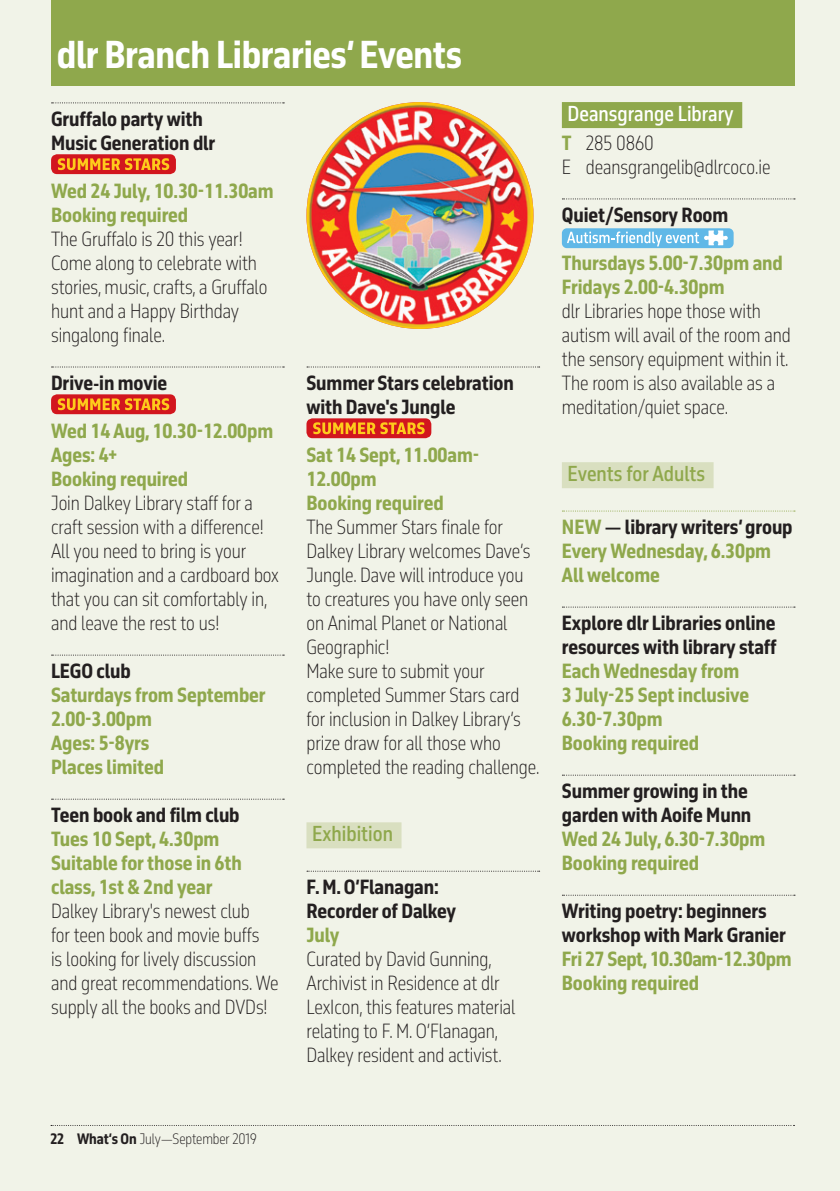
<style>
.page{position:relative;width:840px;height:1191px;background:#fff}
.page>*{position:absolute;margin:0;border:0;box-sizing:border-box;transform-origin:0 0}
.Section_Head{font:36px "November Cond Pro Hea";letter-spacing:-.01em;color:#fff}
.A_Head_BRANCHES_3{font:500 20px "November Cond Pro";color:#8fa84c}
.A_Head_BRANCHES_2{font:500 20px "November Cond Pro";color:#fff}
.text{font:300 expanded 19px/24px "November Cond Pro";letter-spacing:-.005em;color:#231f20}
.Bold_Text_BRANCHES{font:19px/24px "November Cond Pro Hea";letter-spacing:-.005em;color:#8fa84c}
.Bold_Text_rule_above{font:19px/24px "November Cond Pro Hea";letter-spacing:-.005em;color:#231f20}
.text-2{font:300 expanded 14px "November Cond Pro";letter-spacing:-.005em;color:#231f20}
.s1{font-family:"November Cond Pro Hea";font-weight:400;font-stretch:normal;color:#8fa84c}
.s2{color:#8fa84c}
.s3{font-family:"November Cond Pro Hea";font-weight:400;font-stretch:normal}
</style>
<div class="page">
<div style="left:0;top:0;width:839px;height:1191px;background:#f1f3e8"></div>
<svg style="left:51px;top:1125px;width:743px;height:1px"></svg>
<div style="left:51px;top:0;width:743px;height:85px;background:#8fa84c"></div>
<svg style="left:52px;top:102px;width:232px;height:1px"></svg>
<svg style="left:52px;top:366px;width:232px;height:1px"></svg>
<svg style="left:52px;top:654px;width:232px;height:1px"></svg>
<svg style="left:52px;top:798px;width:232px;height:1px"></svg>
<div style="left:51px;top:154px;width:125px;height:20px;background:#d2161e;border-radius:6px"></div>
<svg style="left:58px;top:158px;width:111px;height:12px"></svg>
<div style="left:51px;top:394px;width:125px;height:20px;background:#d2161e;border-radius:6px"></div>
<svg style="left:58px;top:398px;width:111px;height:12px"></svg>
<svg style="left:307px;top:366px;width:232px;height:1px"></svg>
<div style="left:306px;top:822px;width:95px;height:26px;background:#d9dfc0"></div>
<svg style="left:307px;top:870px;width:232px;height:1px"></svg>
<div style="left:306px;top:418px;width:125px;height:20px;background:#d2161e;border-radius:6px"></div>
<svg style="left:313px;top:422px;width:111px;height:12px"></svg>
<div style="left:561px;top:102px;width:180px;height:26px;background:#8fa84c"></div>
<svg style="left:562px;top:198px;width:232px;height:1px"></svg>
<div style="left:561px;top:462px;width:152px;height:26px;background:#d9dfc0"></div>
<svg style="left:562px;top:510px;width:232px;height:1px"></svg>
<svg style="left:562px;top:606px;width:232px;height:1px"></svg>
<svg style="left:562px;top:774px;width:232px;height:1px"></svg>
<svg style="left:562px;top:894px;width:232px;height:1px"></svg>
<div style="left:561px;top:228px;width:172px;height:20px;background:#60b8e7;border-radius:5px"></div>
<svg style="left:567px;top:230px;width:160px;height:16px"></svg>
<img style="left:306px;top:102px;width:227px;height:227px;border-radius:113px">
<p class="Section_Head" style="left:57px;top:25px;width:406px">dlr Branch Libraries’ Events</p>
<p class="Section_Head" style="left:104px;top:25px;width:291px">LexIcon Exhibitions</p>
<p class="Bold_Text_rule_above" style="left:51px;top:106px;width:166px">Gruffalo party with<br>Music Generation dlr</p>
<p class="Bold_Text_BRANCHES" style="left:51px;top:178px;width:224px">Wed 24 July, 10.30-11.30am</p>
<p class="Bold_Text_BRANCHES" style="left:51px;top:202px;width:139px">Booking required</p>
<p class="text" style="left:51px;top:226px;width:218px">The Gruffalo is 20 this year!<br>Come along to celebrate with stories, music, crafts, a Gruffalo hunt and a Happy Birthday singalong finale.</p>
<p class="Bold_Text_rule_above" style="left:51px;top:370px;width:118px">Drive-in movie</p>
<p class="Bold_Text_BRANCHES" style="left:51px;top:418px;width:223px">Wed 14 Aug, 10.30-12.00pm</p>
<p class="Bold_Text_BRANCHES" style="left:51px;top:442px;width:68px">Ages: 4+</p>
<p class="Bold_Text_BRANCHES" style="left:51px;top:466px;width:139px">Booking required</p>
<p class="text" style="left:51px;top:490px;width:229px">Join Dalkey Library staff for a craft session with a difference!<br>All you need to bring is your imagination and a cardboard box that you can sit comfortably in, and leave the rest to us!</p>
<p class="Bold_Text_rule_above" style="left:51px;top:658px;width:81px">LEGO club</p>
<p class="Bold_Text_BRANCHES" style="left:51px;top:682px;width:216px">Saturdays from September</p>
<p class="Bold_Text_BRANCHES" style="left:51px;top:706px;width:102px">2.00-3.00pm</p>
<p class="Bold_Text_BRANCHES" style="left:51px;top:730px;width:100px">Ages: 5-8yrs</p>
<p class="Bold_Text_BRANCHES" style="left:51px;top:754px;width:114px">Places limited</p>
<p class="Bold_Text_rule_above" style="left:51px;top:802px;width:190px">Teen book and film club</p>
<p class="Bold_Text_BRANCHES" style="left:51px;top:826px;width:170px">Tues 10 Sept, 4.30pm</p>
<p class="Bold_Text_BRANCHES" style="left:51px;top:850px;width:192px">Suitable for those in 6th class, 1st &amp; 2nd year</p>
<p class="text" style="left:51px;top:898px;width:229px">Dalkey Library's newest club<br>for teen book and movie buffs<br>is looking for lively discussion and great recommendations. We supply all the books and DVDs!</p>
<p class="Bold_Text_rule_above" style="left:306px;top:370px;width:209px">Summer Stars celebration with Dave's Jungle</p>
<p class="Bold_Text_BRANCHES" style="left:306px;top:442px;width:174px">Sat 14 Sept, 11.00am-<br>12.00pm</p>
<p class="Bold_Text_BRANCHES" style="left:306px;top:490px;width:139px">Booking required</p>
<p class="text" style="left:306px;top:514px;width:225px">The Summer Stars finale for<br>Dalkey Library welcomes Dave’s<br>Jungle. Dave will introduce you to creatures you have only seen on Animal Planet or National<br>Geographic!</p>
<p class="text" style="left:306px;top:658px;width:234px">Make sure to submit your completed Summer Stars card for inclusion in Dalkey Library’s prize draw for all those who completed the reading challenge.</p>
<p class="A_Head_BRANCHES_3" style="left:312px;top:818px;width:82px">Exhibition</p>
<p class="Bold_Text_rule_above" style="left:306px;top:874px;width:151px">F. M. O’Flanagan:<br>Recorder of Dalkey</p>
<p class="Bold_Text_BRANCHES" style="left:306px;top:922px;width:35px">July</p>
<p class="text" style="left:306px;top:946px;width:210px">Curated by David Gunning,<br>Archivist in Residence at dlr<br>LexIcon, this features material relating to F. M. O’Flanagan,<br>Dalkey resident and activist.</p>
<p class="A_Head_BRANCHES_2" style="left:567px;top:98px;width:167px">Deansgrange Library</p>
<p class="text" style="left:561px;top:130px;width:93px"><span class="s1">T</span> 285 0860</p>
<p class="text" style="left:561px;top:154px;width:210px">E deansgrangelib@dlrcoco.ie</p>
<p class="Bold_Text_rule_above" style="left:561px;top:202px;width:168px">Quiet/Sensory Room</p>
<p class="Bold_Text_BRANCHES" style="left:561px;top:250px;width:222px">Thursdays 5.00-7.30pm and<br>Fridays 2.00-4.30pm</p>
<p class="text" style="left:561px;top:298px;width:230px">dlr Libraries hope those with autism will avail of the room and the sensory equipment within it.<br>The room is also available as a meditation/quiet space.</p>
<p class="A_Head_BRANCHES_3" style="left:567px;top:458px;width:139px">Events for Adults</p>
<p class="Bold_Text_rule_above" style="left:561px;top:514px;width:232px"><span class="s2">NEW</span> — library writers’ group</p>
<p class="Bold_Text_BRANCHES" style="left:561px;top:538px;width:210px">Every Wednesday, 6.30pm</p>
<p class="Bold_Text_BRANCHES" style="left:561px;top:562px;width:99px">All welcome</p>
<p class="Bold_Text_rule_above" style="left:561px;top:610px;width:216px">Explore dlr Libraries online resources with library staff</p>
<p class="Bold_Text_BRANCHES" style="left:561px;top:658px;width:189px">Each Wednesday from<br>3 July-25 Sept inclusive</p>
<p class="Bold_Text_BRANCHES" style="left:561px;top:706px;width:102px">6.30-7.30pm</p>
<p class="Bold_Text_BRANCHES" style="left:561px;top:730px;width:139px">Booking required</p>
<p class="Bold_Text_rule_above" style="left:561px;top:778px;width:191px">Summer growing in the garden with Aoife Munn</p>
<p class="Bold_Text_BRANCHES" style="left:561px;top:826px;width:205px">Wed 24 July, 6.30-7.30pm</p>
<p class="Bold_Text_BRANCHES" style="left:561px;top:850px;width:139px">Booking required</p>
<p class="Bold_Text_rule_above" style="left:561px;top:898px;width:225px">Writing poetry: beginners workshop with Mark Granier</p>
<p class="Bold_Text_BRANCHES" style="left:561px;top:946px;width:231px">Fri 27 Sept, 10.30am-12.30pm</p>
<p class="Bold_Text_BRANCHES" style="left:561px;top:970px;width:139px">Booking required</p>
<p class="text-2" style="left:50px;top:1128px;width:178px"><span class="s3">22 What’s On</span> April—June 2019</p>
<p class="text-2" style="left:140px;top:1128px;width:118px">July—September 2019</p>
</div>
